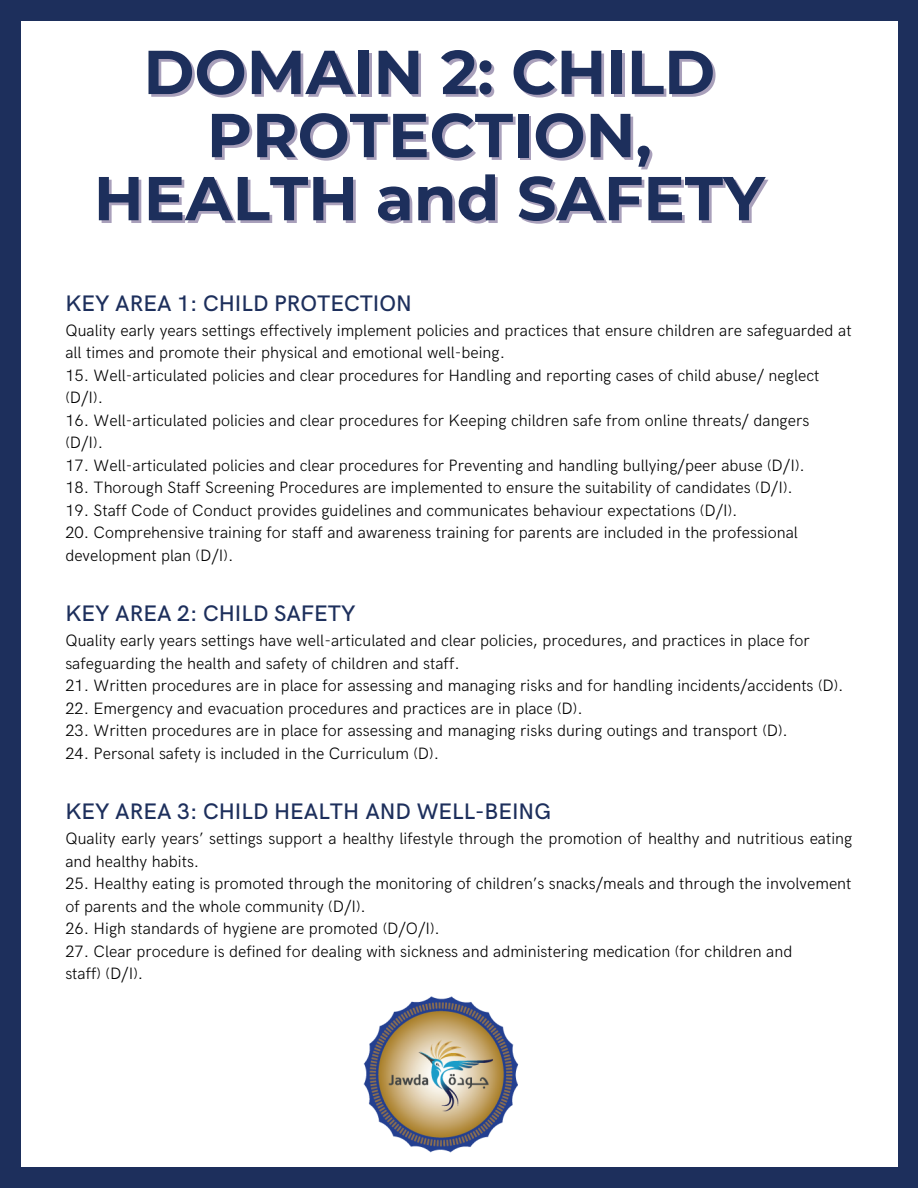
<style>
.page{position:relative;width:918px;height:1188px;background:#fff}
.page>*{position:absolute;margin:0;border:0;box-sizing:border-box;transform-origin:0 0}
.t1{font:700 61.8px/63.2px "Montserrat";color:#1d2f5c;text-align:center}
.t2{font:500 22.5px "HK Grotesk";color:#1d2f5c}
.t3{font:300 16.5px/22.5px "HK Grotesk";color:#000}
</style>
<div class="page">
<div style="left:0;top:0;width:918px;height:1188px;background:linear-gradient(to right,#1d2f5c,#1d2f5c)"></div>
<div style="left:21px;top:21px;width:876px;height:1146px;background:#fff"></div>
<img style="left:363px;top:996px;width:156px;height:157px">
<h1 class="t1" style="left:94px;top:40px;width:673px">DOMAIN 2: CHILD<br>PROTECTION,<br>HEALTH and SAFETY</h1>
<h2 class="t2" style="left:65px;top:291px;width:348px">KEY AREA 1: CHILD PROTECTION</h2>
<p class="t3" style="left:65px;top:319px;width:788px">Quality early years settings effectively implement policies and practices that ensure children are safeguarded at all times and promote their physical and emotional well-being.</p>
<p class="t3" style="left:65px;top:364px;width:756px">15. Well-articulated policies and clear procedures for Handling and reporting cases of child abuse/ neglect (D/I).</p>
<p class="t3" style="left:65px;top:409px;width:746px">16. Well-articulated policies and clear procedures for Keeping children safe from online threats/ dangers (D/I).</p>
<p class="t3" style="left:65px;top:454px;width:741px">17. Well-articulated policies and clear procedures for Preventing and handling bullying/peer abuse (D/I).</p>
<p class="t3" style="left:65px;top:477px;width:729px">18. Thorough Staff Screening Procedures are implemented to ensure the suitability of candidates (D/I).</p>
<p class="t3" style="left:65px;top:499px;width:674px">19. Staff Code of Conduct provides guidelines and communicates behaviour expectations (D/I).</p>
<p class="t3" style="left:65px;top:522px;width:734px">20. Comprehensive training for staff and awareness training for parents are included in the professional development plan (D/I).</p>
<h2 class="t2" style="left:65px;top:601px;width:292px">KEY AREA 2: CHILD SAFETY</h2>
<p class="t3" style="left:65px;top:630px;width:746px">Quality early years settings have well-articulated and clear policies, procedures, and practices in place for safeguarding the health and safety of children and staff.</p>
<p class="t3" style="left:65px;top:675px;width:780px">21. Written procedures are in place for assessing and managing risks and for handling incidents/accidents (D).</p>
<p class="t3" style="left:65px;top:697px;width:519px">22. Emergency and evacuation procedures and practices are in place (D).</p>
<p class="t3" style="left:65px;top:720px;width:724px">23. Written procedures are in place for assessing and managing risks during outings and transport (D).</p>
<p class="t3" style="left:65px;top:742px;width:375px">24. Personal safety is included in the Curriculum (D).</p>
<h2 class="t2" style="left:65px;top:799px;width:487px">KEY AREA 3: CHILD HEALTH AND WELL-BEING</h2>
<p class="t3" style="left:65px;top:828px;width:789px">Quality early years’ settings support a healthy lifestyle through the promotion of healthy and nutritious eating and healthy habits.</p>
<p class="t3" style="left:65px;top:873px;width:788px">25. Healthy eating is promoted through the monitoring of children’s snacks/meals and through the involvement of parents and the whole community (D/I).</p>
<p class="t3" style="left:65px;top:918px;width:376px">26. High standards of hygiene are promoted (D/O/I).</p>
<p class="t3" style="left:65px;top:940px;width:729px">27. Clear procedure is defined for dealing with sickness and administering medication (for children and staff) (D/I).</p>
</div>
